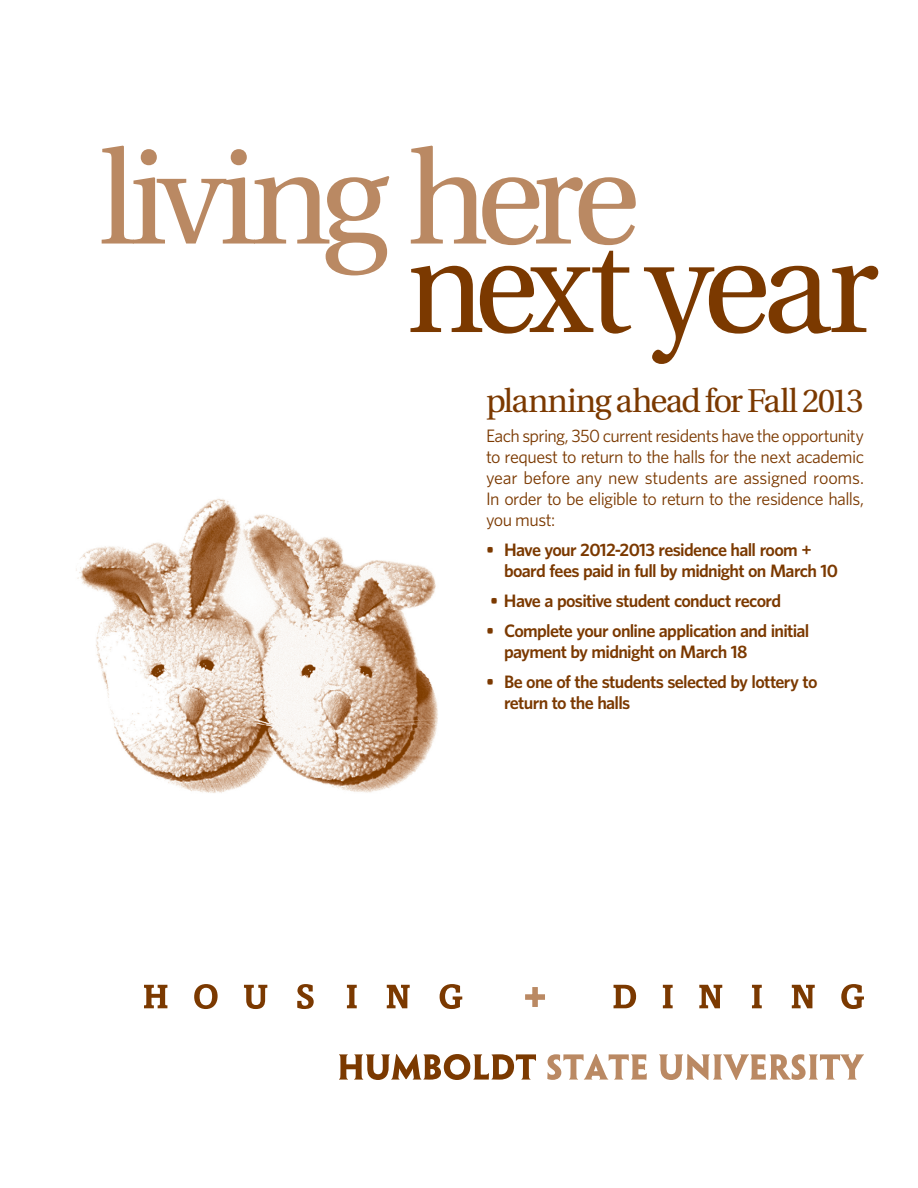
<style>
.page{position:relative;width:918px;height:1188px;background:#fff}
.page>*{position:absolute;margin:0;border:0;box-sizing:border-box;transform-origin:0 0}
.t1{font:132px "Utopia";letter-spacing:-.08em;color:#ba8963}
.t2{font:132px "Utopia";letter-spacing:-.065em;color:#7b3900;scale:.95 1}
.t3{font:33px "Utopia";letter-spacing:-.055em;color:#7b3900}
.t4{font:600 18px/21px "Whitney";letter-spacing:-.04em;color:#7b3900}
.t5{font:18px/21px "Whitney";letter-spacing:-.03em;color:#7b3900;text-align:justify}
</style>
<div class="page">
<img style="left:76px;top:498px;width:362px;height:295px">
<svg style="left:144px;top:985px;width:23px;height:23px"></svg>
<svg style="left:194px;top:984px;width:24px;height:25px"></svg>
<svg style="left:244px;top:985px;width:23px;height:24px"></svg>
<svg style="left:297px;top:984px;width:17px;height:25px"></svg>
<svg style="left:347px;top:985px;width:10px;height:23px"></svg>
<svg style="left:387px;top:985px;width:23px;height:23px"></svg>
<svg style="left:440px;top:984px;width:22px;height:25px"></svg>
<svg style="left:525px;top:987px;width:20px;height:20px"></svg>
<svg style="left:614px;top:985px;width:22px;height:23px"></svg>
<svg style="left:663px;top:985px;width:10px;height:23px"></svg>
<svg style="left:699px;top:985px;width:23px;height:23px"></svg>
<svg style="left:752px;top:985px;width:10px;height:23px"></svg>
<svg style="left:792px;top:985px;width:23px;height:23px"></svg>
<svg style="left:841px;top:984px;width:23px;height:25px"></svg>
<svg style="left:547px;top:1054px;width:100px;height:26px"></svg>
<svg style="left:659px;top:1054px;width:205px;height:26px"></svg>
<svg style="left:339px;top:1054px;width:197px;height:26px"></svg>
<h1 class="t1" style="left:99px;top:126px;width:563px">living here </h1>
<h1 class="t2" style="left:406px;top:215px;width:499px">next year</h1>
<h2 class="t3" style="left:486px;top:383px;width:379px">planning ahead for Fall 2013</h2>
<p class="t5" style="left:486px;top:425px;width:380px">Each spring, 350 current residents have the opportunity to request to return to the halls for the next academic year before any new students are assigned rooms.<br>In order to be eligible to return to the residence halls, you must:</p>
<p class="t4" style="left:504px;top:539px;width:336px;text-indent:-18px">• Have your 2012-2013 residence hall room + board fees paid in full by midnight on March 10</p>
<p class="t4" style="left:490px;top:590px;width:293px">• Have a positive student conduct record</p>
<p class="t4" style="left:504px;top:620px;width:307px;text-indent:-18px">• Complete your online application and initial payment by midnight on March 18</p>
<p class="t4" style="left:504px;top:671px;width:315px;text-indent:-18px">• Be one of the students selected by lottery to return to the halls</p>
</div>
